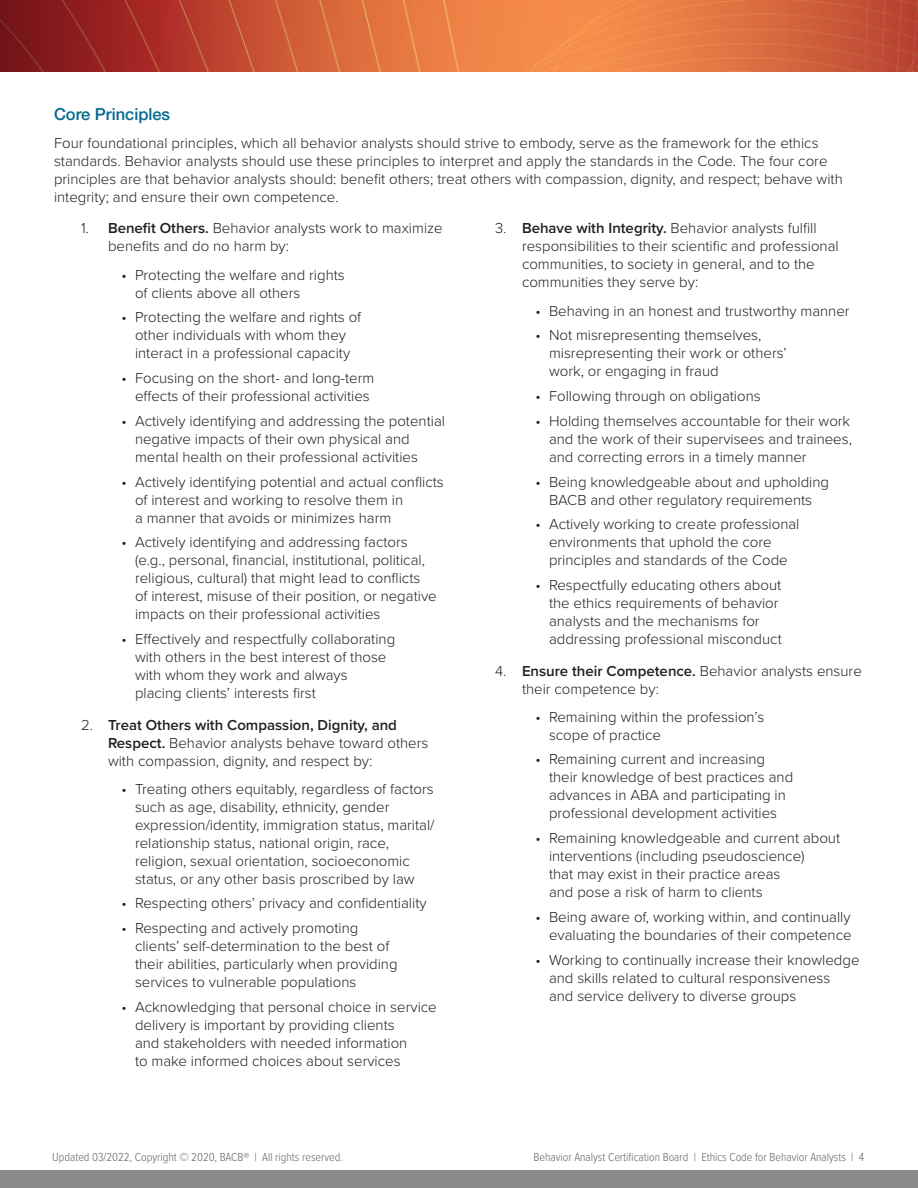
<style>
.page{position:relative;width:918px;height:1188px;background:#fff}
.page>*{position:absolute;margin:0;border:0;box-sizing:border-box;transform-origin:0 0}
.Heading_3-section_he{font:500 16.5px "Helvetica Neue LT Pro";color:#00698f}
.Body_Text{font:300 15px/18px "Proxima Nova";color:#231f20}
.t1{font:300 12px "Proxima Nova Cond";color:#61646a}
.s1{font-weight:600}
</style>
<div class="page">
<img style="left:0;top:0;width:918px;height:72px">
<div style="left:0;top:1171px;width:918px;height:17px;background:#8a8a8d"></div>
<p class="Heading_3-section_he" style="left:54px;top:104px;width:118px">Core Principles</p>
<p class="Body_Text" style="left:54px;top:133px;width:790px">Four foundational principles, which all behavior analysts should strive to embody, serve as the framework for the ethics standards. Behavior analysts should use these principles to interpret and apply the standards in the Code. The four core principles are that behavior analysts should: benefit others; treat others with compassion, dignity, and respect; behave with integrity; and ensure their own competence.</p>
<p class="Body_Text" style="left:108px;top:219px;width:336px;text-indent:-27px">1. <span class="s1">Benefit Others.</span> Behavior analysts work to maximize benefits and do no harm by:</p>
<p class="Body_Text" style="left:135px;top:265px;width:211px;text-indent:-14px">• Protecting the welfare and rights of clients above all others</p>
<p class="Body_Text" style="left:122px;top:307px;width:241px;text-align:center">• Protecting the welfare and rights of other individuals with whom they interact in a professional capacity</p>
<p class="Body_Text" style="left:122px;top:368px;width:254px;text-align:right">• Focusing on the short- and long-term effects of their professional activities</p>
<p class="Body_Text" style="left:135px;top:411px;width:312px;text-indent:-14px">• Actively identifying and addressing the potential negative impacts of their own physical and mental health on their professional activities</p>
<p class="Body_Text" style="left:135px;top:472px;width:310px;text-indent:-14px">• Actively identifying potential and actual conflicts of interest and working to resolve them in<br>a manner that avoids or minimizes harm</p>
<p class="Body_Text" style="left:135px;top:532px;width:303px;text-indent:-14px">• Actively identifying and addressing factors (e.g., personal, financial, institutional, political, religious, cultural) that might lead to conflicts<br>of interest, misuse of their position, or negative impacts on their professional activities</p>
<p class="Body_Text" style="left:135px;top:629px;width:262px;text-indent:-14px">• Effectively and respectfully collaborating with others in the best interest of those with whom they work and always placing clients’ interests first</p>
<p class="Body_Text" style="left:108px;top:715px;width:322px;text-indent:-27px">2. <span class="s1">Treat Others with Compassion, Dignity, and<br>Respect.</span> Behavior analysts behave toward others with compassion, dignity, and respect by:</p>
<p class="Body_Text" style="left:135px;top:779px;width:301px;text-indent:-14px">• Treating others equitably, regardless of factors such as age, disability, ethnicity, gender expression/identity, immigration status, marital/ relationship status, national origin, race, religion, sexual orientation, socioeconomic status, or any other basis proscribed by law</p>
<p class="Body_Text" style="left:122px;top:894px;width:307px">• Respecting others’ privacy and confidentiality</p>
<p class="Body_Text" style="left:135px;top:918px;width:264px;text-indent:-14px">• Respecting and actively promoting clients’ self-determination to the best of their abilities, particularly when providing services to vulnerable populations</p>
<p class="Body_Text" style="left:135px;top:997px;width:303px;text-indent:-14px">• Acknowledging that personal choice in service delivery is important by providing clients<br>and stakeholders with needed information<br>to make informed choices about services</p>
<p class="Body_Text" style="left:522px;top:219px;width:318px;text-indent:-27px">3. <span class="s1">Behave with Integrity.</span> Behavior analysts fulfill responsibilities to their scientific and professional communities, to society in general, and to the communities they serve by:</p>
<p class="Body_Text" style="left:536px;top:301px;width:316px">• Behaving in an honest and trustworthy manner</p>
<p class="Body_Text" style="left:549px;top:325px;width:239px;text-indent:-14px">• Not misrepresenting themselves, misrepresenting their work or others’ work, or engaging in fraud</p>
<p class="Body_Text" style="left:536px;top:386px;width:227px">• Following through on obligations</p>
<p class="Body_Text" style="left:549px;top:411px;width:304px;text-align:justify;text-indent:-14px">• Holding themselves accountable for their work and the work of their supervisees and trainees, and correcting errors in a timely manner</p>
<p class="Body_Text" style="left:536px;top:472px;width:295px;text-align:center">• Being knowledgeable about and upholding<br>BACB and other regulatory requirements</p>
<p class="Body_Text" style="left:549px;top:514px;width:252px;text-indent:-14px">• Actively working to create professional environments that uphold the core principles and standards of the Code</p>
<p class="Body_Text" style="left:549px;top:575px;width:234px;text-indent:-14px">• Respectfully educating others about the ethics requirements of behavior analysts and the mechanisms for addressing professional misconduct</p>
<p class="Body_Text" style="left:522px;top:661px;width:341px;text-indent:-27px">4. <span class="s1">Ensure their Competence.</span> Behavior analysts ensure their competence by:</p>
<p class="Body_Text" style="left:549px;top:707px;width:217px;text-indent:-14px">• Remaining within the profession’s scope of practice</p>
<p class="Body_Text" style="left:549px;top:750px;width:246px;text-indent:-14px">• Remaining current and increasing their knowledge of best practices and advances in ABA and participating in professional development activities</p>
<p class="Body_Text" style="left:549px;top:828px;width:293px;text-indent:-14px">• Remaining knowledgeable and current about interventions (including pseudoscience)<br>that may exist in their practice areas<br>and pose a risk of harm to clients</p>
<p class="Body_Text" style="left:536px;top:907px;width:318px;text-align:right">• Being aware of, working within, and continually evaluating the boundaries of their competence</p>
<p class="Body_Text" style="left:549px;top:950px;width:312px;text-indent:-14px">• Working to continually increase their knowledge and skills related to cultural responsiveness<br>and service delivery to diverse groups</p>
<p class="t1" style="left:52px;top:1149px;width:292px">Updated 03/2022, Copyright © 2020, BACB® | All rights reserved.</p>
<p class="t1" style="left:534px;top:1149px;width:332px">Behavior Analyst Certification Board | Ethics Code for Behavior Analysts | 4</p>
</div>
